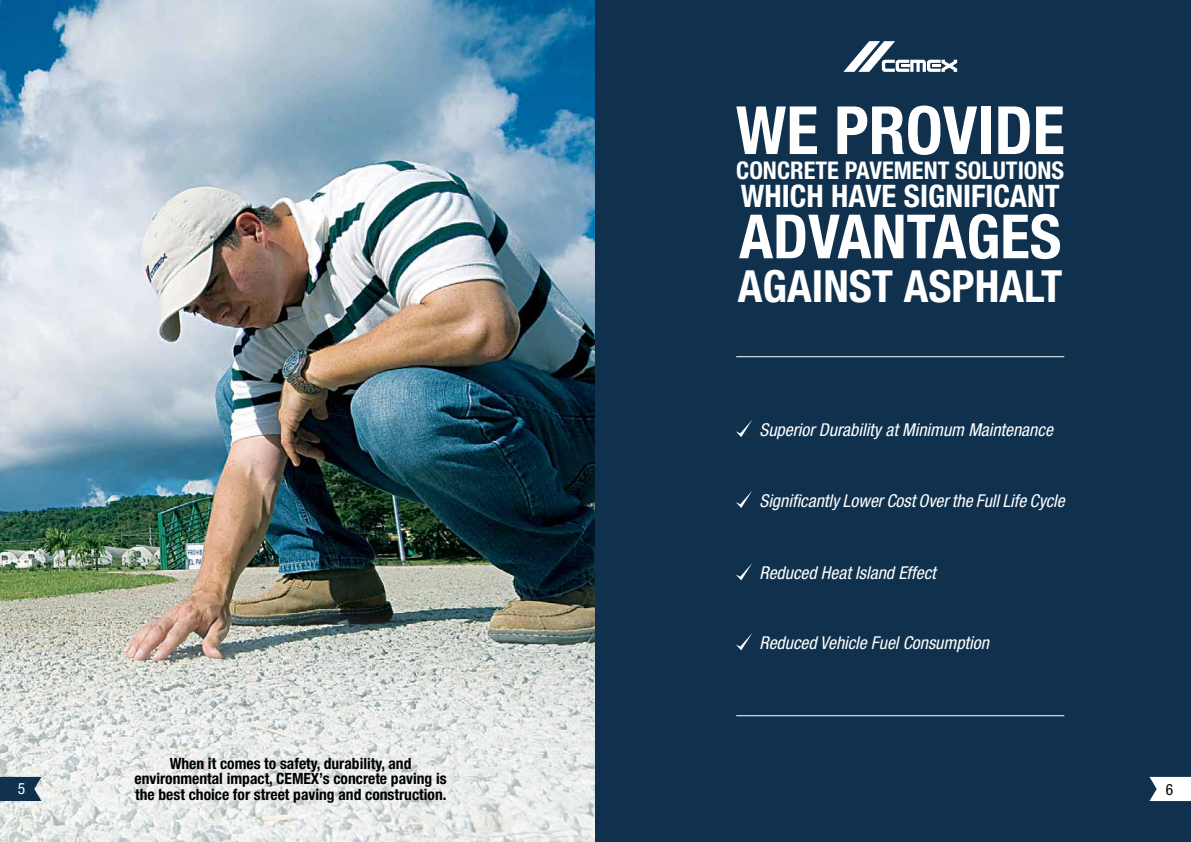
<style>
.page{position:relative;width:1191px;height:842px;background:#fff}
.page>*{position:absolute;margin:0;border:0;box-sizing:border-box;transform-origin:0 0}
.t1{font:700 condensed 66.6px "Helvetica Neue";color:#fff}
.t2{font:700 condensed 61px "Helvetica Neue";color:#fff}
.t3{font:700 condensed 44.4px "Helvetica Neue";color:#fff}
.t4{font:700 condensed 31.1px "Helvetica Neue";color:#fff}
.t5{font:700 condensed 24.4px "Helvetica Neue";color:#fff}
.t6{font:italic condensed 17.8px "Helvetica Neue";color:#fff}
.t7{font:700 condensed 15.5px/15.5px "Helvetica Neue";color:#000;text-align:center}
.t8{font:condensed 15.5px "Helvetica Neue";color:#fff}
.t9{font:condensed 15.5px "Helvetica Neue";color:#000}
</style>
<div class="page">
<img style="left:0;top:0;width:595px;height:604px">
<svg style="left:0;top:604px;width:595px;height:238px;background:#d2d4d0"></svg>
<div style="left:595px;top:0;width:596px;height:842px;background:#10314e"></div>
<svg style="left:0;top:777px;width:41px;height:24px"></svg>
<svg style="left:1149px;top:777px;width:42px;height:24px"></svg>
<svg style="left:843px;top:41px;width:114px;height:31px"></svg>
<svg style="left:736px;top:420px;width:16px;height:17px"></svg>
<svg style="left:736px;top:491px;width:16px;height:17px"></svg>
<svg style="left:736px;top:563px;width:16px;height:17px"></svg>
<svg style="left:736px;top:633px;width:16px;height:17px"></svg>
<hr style="left:736px;top:356px;width:328px;height:1px;background:#fff">
<hr style="left:736px;top:715px;width:328px;height:1px;background:#fff">
<h1 class="t1" style="left:736px;top:90px;width:330px">WE PROVIDE</h1>
<h3 class="t5" style="left:736px;top:155px;width:329px">CONCRETE PAVEMENT SOLUTIONS</h3>
<h3 class="t4" style="left:741px;top:177px;width:320px">WHICH HAVE SIGNIFICANT</h3>
<h2 class="t2" style="left:739px;top:200px;width:324px">ADVANTAGES</h2>
<h3 class="t3" style="left:738px;top:259px;width:326px">AGAINST ASPHALT</h3>
<p class="t6" style="left:759px;top:419px;width:295px">Superior Durability at Minimum Maintenance</p>
<p class="t6" style="left:759px;top:490px;width:307px">Significantly Lower Cost Over the Full Life Cycle</p>
<p class="t6" style="left:759px;top:563px;width:178px">Reduced Heat Island Effect</p>
<p class="t6" style="left:759px;top:633px;width:231px">Reduced Vehicle Fuel Consumption</p>
<p class="t7" style="left:134px;top:755px;width:314px">When it comes to safety, durability, and environmental impact, CEMEX’s concrete paving is the best choice for street paving and construction.</p>
<p class="t8" style="left:18px;top:780px;width:9px">5</p>
<p class="t9" style="left:1165px;top:780px;width:9px">6</p>
</div>
